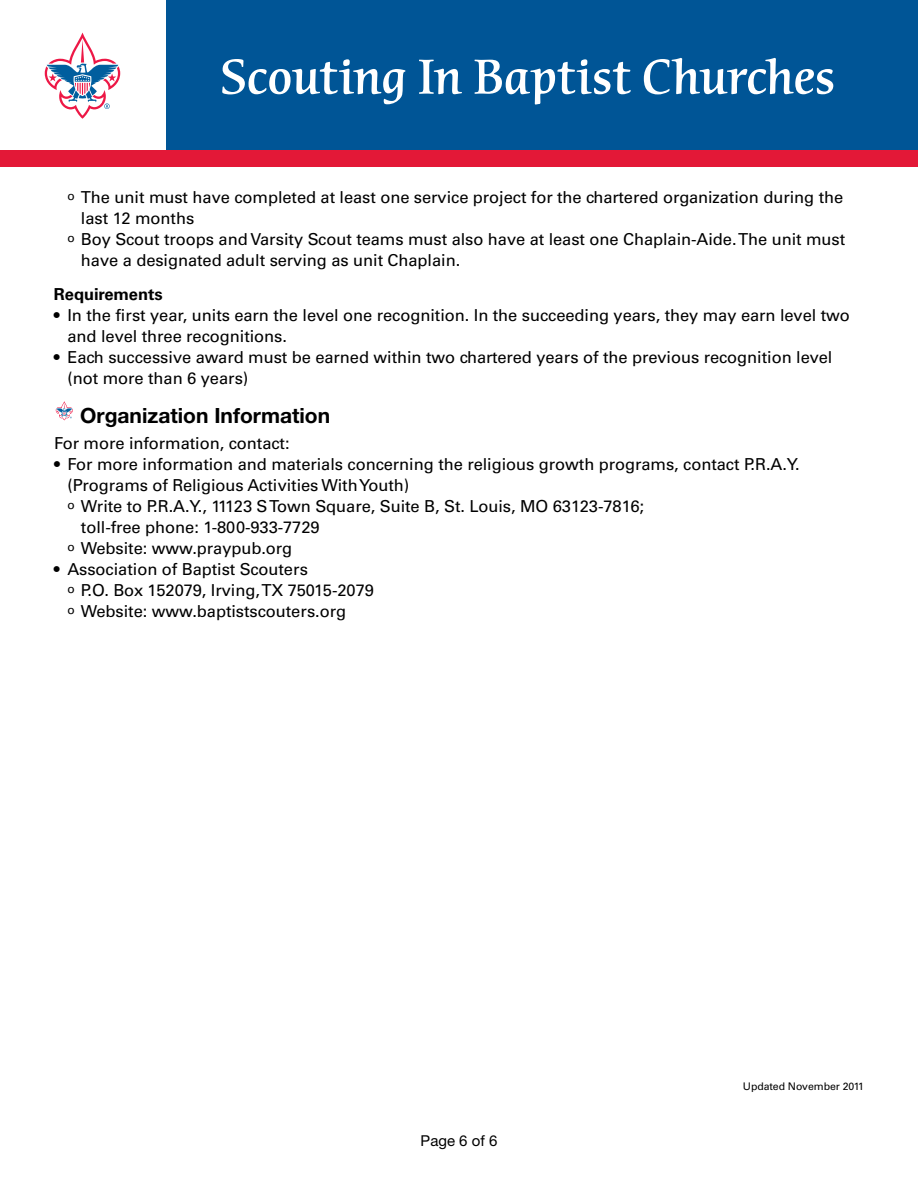
<style>
.page{position:relative;width:918px;height:1188px;background:#fff}
.page>*{position:absolute;margin:0;border:0;box-sizing:border-box;transform-origin:0 0}
.t1{font:51px "Cerigo Md ITC";letter-spacing:-.005em;color:#fff}
.t2{font:700 21px "Helvetica Neue";color:#000}
.t3{font:16.5px/21px "Univers";letter-spacing:-.005em;color:#000}
.t4{font:700 16.5px "Univers";letter-spacing:-.005em;color:#000}
.t5{font:15px "Helvetica Neue";color:#000}
.t6{font:10.5px "Univers";letter-spacing:-.005em;color:#000}
</style>
<div class="page">
<div style="left:166px;top:0;width:752px;height:162px;background:#005596"></div>
<div style="left:0;top:150px;width:918px;height:16px;background:#e31837"></div>
<svg style="left:56px;top:401px;width:17px;height:19px"></svg>
<svg style="left:45px;top:33px;width:75px;height:86px"></svg>
<h1 class="t1" style="left:220px;top:49px;width:616px">Scouting In Baptist Churches</h1>
<p class="t3" style="left:68px;top:186px;width:777px"><sup>o</sup> The unit must have completed at least one service project for the chartered organization during the</p>
<p class="t3" style="left:81px;top:207px;width:115px">last 12 months</p>
<p class="t3" style="left:68px;top:228px;width:779px"><sup>o</sup> Boy Scout troops and Varsity Scout teams must also have at least one Chaplain-Aide.The unit must</p>
<p class="t3" style="left:81px;top:249px;width:381px">have a designated adult serving as unit Chaplain.</p>
<p class="t4" style="left:54px;top:285px;width:110px">Requirements</p>
<p class="t3" style="left:67px;top:305px;width:784px;text-indent:-13px">• In the first year, units earn the level one recognition. In the succeeding years, they may earn level two and level three recognitions.</p>
<p class="t3" style="left:67px;top:347px;width:767px;text-indent:-13px">• Each successive award must be earned within two chartered years of the previous recognition level (not more than 6 years)</p>
<p class="t2" style="left:80px;top:403px;width:251px">Organization Information</p>
<p class="t3" style="left:54px;top:433px;width:237px">For more information, contact:</p>
<p class="t3" style="left:54px;top:454px;width:747px">• For more information and materials concerning the religious growth programs, contact P.R.A.Y.</p>
<p class="t3" style="left:67px;top:475px;width:343px">(Programs of Religious Activities WithYouth)</p>
<p class="t3" style="left:68px;top:496px;width:578px"><sup>o</sup> Write to P.R.A.Y., 11123 STown Square, Suite B, St. Louis, MO 63123-7816;</p>
<p class="t3" style="left:81px;top:517px;width:240px">toll-free phone: 1-800-933-7729</p>
<p class="t3" style="left:68px;top:538px;width:226px"><sup>o</sup> Website: www.praypub.org</p>
<p class="t3" style="left:68px;top:559px;width:308px;text-indent:-14px">• Association of Baptist Scouters<br><sup>o</sup> P.O. Box 152079, Irving,TX 75015-2079 <sup>o</sup> Website: www.baptistscouters.org</p>
<p class="t5" style="left:421px;top:1132px;width:78px">Page 6 of 6</p>
<p class="t6" style="left:743px;top:1080px;width:123px">Updated November 2011</p>
</div>
